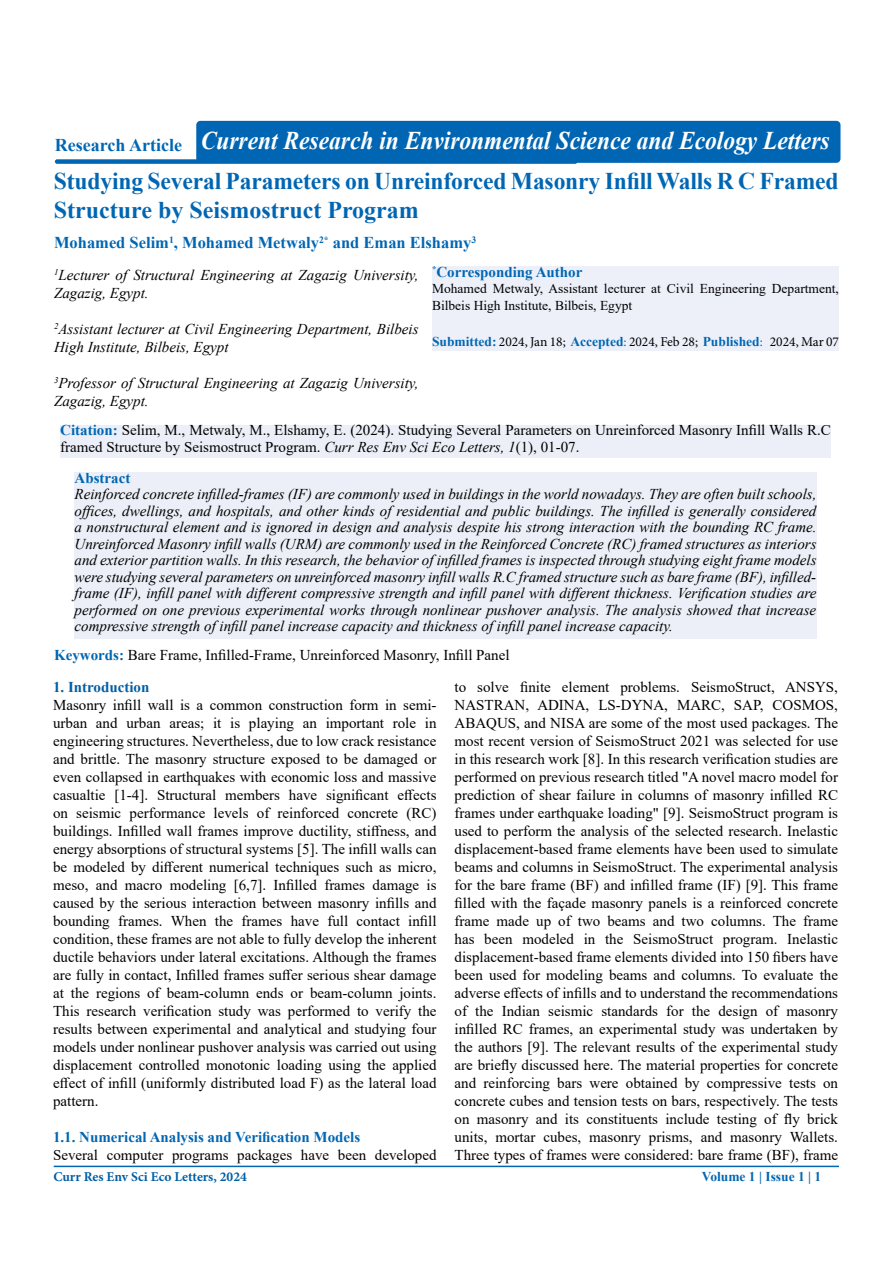
<style>
.page{position:relative;width:893px;height:1263px;background:#fff}
.page>*{position:absolute;margin:0;border:0;box-sizing:border-box;transform-origin:0 0}
.t1{font:italic 700 25.5px "Times New Roman";color:#fff;scale:.92 1}
.t2{font:700 24px/28.8px "Times New Roman";letter-spacing:-.005em;color:#0066b3}
.t3{font:700 18px "Times New Roman";color:#0066b3}
.t4{font:700 16.5px "Times New Roman";color:#0066b3}
.t5{font:15px/18px "Times New Roman";color:#000;text-align:justify}
.t6{font:italic 15px/16.5px "Times New Roman";color:#000}
.t7{font:700 15px "Times New Roman";color:#0066b3}
.t8{font:700 15px "Times New Roman";color:#005ea5}
.t9{font:13.5px/16.5px "Times New Roman";color:#000}
.t10{font:13.5px "Minion Pro";color:#000}
.t11{font:700 13.5px "Minion Pro";color:#005ea5}
.t12{font:700 13.5px "Times New Roman";color:#0066b3}
.s1{font-family:"Times New Roman";font-weight:700;color:#0066b3}
.s2{color:#0066b3}
.s3{font-weight:700;color:#0066b3}
.s4{font-style:italic}
</style>
<div class="page">
<hr style="left:54px;top:1166px;width:785px;height:1px;background:#0066b3">
<div style="left:55px;top:159px;width:522px;height:5px;background:#0066b3;border-radius:2px"></div>
<div style="left:432px;top:266px;width:407px;height:85px;background:#eef0f9"></div>
<div style="left:60px;top:425px;width:771px;height:33px;background:#eceff7"></div>
<div style="left:75px;top:472px;width:741px;height:167px;background:#eceff7"></div>
<div style="left:196px;top:121px;width:644px;height:42px;background:#0066b3;border-radius:4px"></div>
<p class="t3" style="left:55px;top:132px;width:129px">Research Article</p>
<h1 class="t1" style="left:201px;top:123px;width:685px">Current Research in Environmental Science and Ecology Letters</h1>
<h2 class="t2" style="left:54px;top:166px;width:786px">Studying Several Parameters on Unreinforced Masonry Infill Walls R C Framed<br>Structure by Seismostruct Program</h2>
<p class="t4" style="left:54px;top:231px;width:424px">Mohamed Selim<sup>1</sup>, Mohamed Metwaly<sup>2*</sup> and Eman Elshamy<sup>3</sup></p>
<p class="t7" style="left:432px;top:261px;width:152px"><sup>*</sup>Corresponding Author</p>
<p class="t9" style="left:432px;top:280px;width:408px">Mohamed Metwaly, Assistant lecturer at Civil Engineering Department,<br>Bilbeis High Institute, Bilbeis, Egypt</p>
<p class="t10" style="left:432px;top:332px;width:408px"><span class="s1">Submitted:</span> 2024, Jan 18; <span class="s1">Accepted</span><span class="s2">:</span> 2024, Feb 28; <span class="s1">Published</span><span class="s2">:</span> 2024, Mar 07</p>
<p class="t6" style="left:54px;top:266px;width:366px;line-height:18px"><sup>1</sup>Lecturer of Structural Engineering at Zagazig University,<br>Zagazig, Egypt.</p>
<p class="t6" style="left:54px;top:320px;width:366px;line-height:18px"><sup>2</sup>Assistant lecturer at Civil Engineering Department, Bilbeis<br>High Institute, Bilbeis, Egypt</p>
<p class="t6" style="left:54px;top:374px;width:366px;line-height:18px"><sup>3</sup>Professor of Structural Engineering at Zagazig University,<br>Zagazig, Egypt.</p>
<p class="t5" style="left:60px;top:421px;width:772px;line-height:16.5px"><span class="s3">Citation:</span> Selim, M., Metwaly, M., Elshamy, E. (2024). Studying Several Parameters on Unreinforced Masonry Infill Walls R.C framed Structure by Seismostruct Program. <span class="s4">Curr Res Env Sci Eco Letters, 1</span>(1), 01-07.</p>
<p class="t7" style="left:75px;top:467px;width:57px">Abstract</p>
<p class="t6" style="left:75px;top:485px;width:744px;text-align:justify">Reinforced concrete infilled-frames (IF) are commonly used in buildings in the world nowadays. They are often built schools, offices, dwellings, and hospitals, and other kinds of residential and public buildings. The infilled is generally considered a nonstructural element and is ignored in design and analysis despite his strong interaction with the bounding RC frame.<br>Unreinforced Masonry infill walls (URM) are commonly used in the Reinforced Concrete (RC) framed structures as interiors and exterior partition walls. In this research, the behavior of infilled frames is inspected through studying eight frame models were studying several parameters on unreinforced masonry infill walls R.C framed structure such as bare frame (BF), infilled&shy;frame (IF), infill panel with different compressive strength and infill panel with different thickness. Verification studies are performed on one previous experimental works through nonlinear pushover analysis. The analysis showed that increase compressive strength of infill panel increase capacity and thickness of infill panel increase capacity.</p>
<p class="t5" style="left:54px;top:645px;width:457px"><span class="s3">Keywords:</span> Bare Frame, Infilled-Frame, Unreinforced Masonry, Infill Panel</p>
<p class="t8" style="left:53px;top:676px;width:98px">1. Introduction</p>
<p class="t5" style="left:53px;top:695px;width:385px">Masonry infill wall is a common construction form in semi&shy;urban and urban areas; it is playing an important role in engineering structures. Nevertheless, due to low crack resistance and brittle. The masonry structure exposed to be damaged or even collapsed in earthquakes with economic loss and massive casualtie [1-4]. Structural members have significant effects on seismic performance levels of reinforced concrete (RC) buildings. Infilled wall frames improve ductility, stiffness, and energy absorptions of structural systems [5]. The infill walls can be modeled by different numerical techniques such as micro, meso, and macro modeling [6,7]. Infilled frames damage is caused by the serious interaction between masonry infills and bounding frames. When the frames have full contact infill condition, these frames are not able to fully develop the inherent ductile behaviors under lateral excitations. Although the frames are fully in contact, Infilled frames suffer serious shear damage at the regions of beam-column ends or beam-column joints.<br>This research verification study was performed to verify the results between experimental and analytical and studying four models under nonlinear pushover analysis was carried out using displacement controlled monotonic loading using the applied effect of infill (uniformly distributed load F) as the lateral load pattern.</p>
<p class="t7" style="left:53px;top:1126px;width:309px">1.1. Numerical Analysis and Verification Models</p>
<p class="t5" style="left:53px;top:1145px;width:385px">Several computer programs packages have been developed</p>
<p class="t5" style="left:455px;top:677px;width:385px">to solve finite element problems. SeismoStruct, ANSYS, NASTRAN, ADINA, LS-DYNA, MARC, SAP, COSMOS, ABAQUS, and NISA are some of the most used packages. The most recent version of SeismoStruct 2021 was selected for use in this research work [8]. In this research verification studies are performed on previous research titled "A novel macro model for prediction of shear failure in columns of masonry infilled RC frames under earthquake loading" [9]. SeismoStruct program is used to perform the analysis of the selected research. Inelastic displacement-based frame elements have been used to simulate beams and columns in SeismoStruct. The experimental analysis for the bare frame (BF) and infilled frame (IF) [9]. This frame filled with the façade masonry panels is a reinforced concrete frame made up of two beams and two columns. The frame has been modeled in the SeismoStruct program. Inelastic displacement-based frame elements divided into 150 fibers have been used for modeling beams and columns. To evaluate the adverse effects of infills and to understand the recommendations of the Indian seismic standards for the design of masonry infilled RC frames, an experimental study was undertaken by the authors [9]. The relevant results of the experimental study are briefly discussed here. The material properties for concrete and reinforcing bars were obtained by compressive tests on concrete cubes and tension tests on bars, respectively. The tests on masonry and its constituents include testing of fly brick units, mortar cubes, masonry prisms, and masonry Wallets.<br>Three types of frames were considered: bare frame (BF), frame</p>
<p class="t11" style="left:53px;top:1167px;width:195px">Curr Res Env Sci Eco Letters, 2024</p>
<p class="t12" style="left:702px;top:1166px;width:121px">Volume 1 | Issue 1 | 1</p>
</div>
